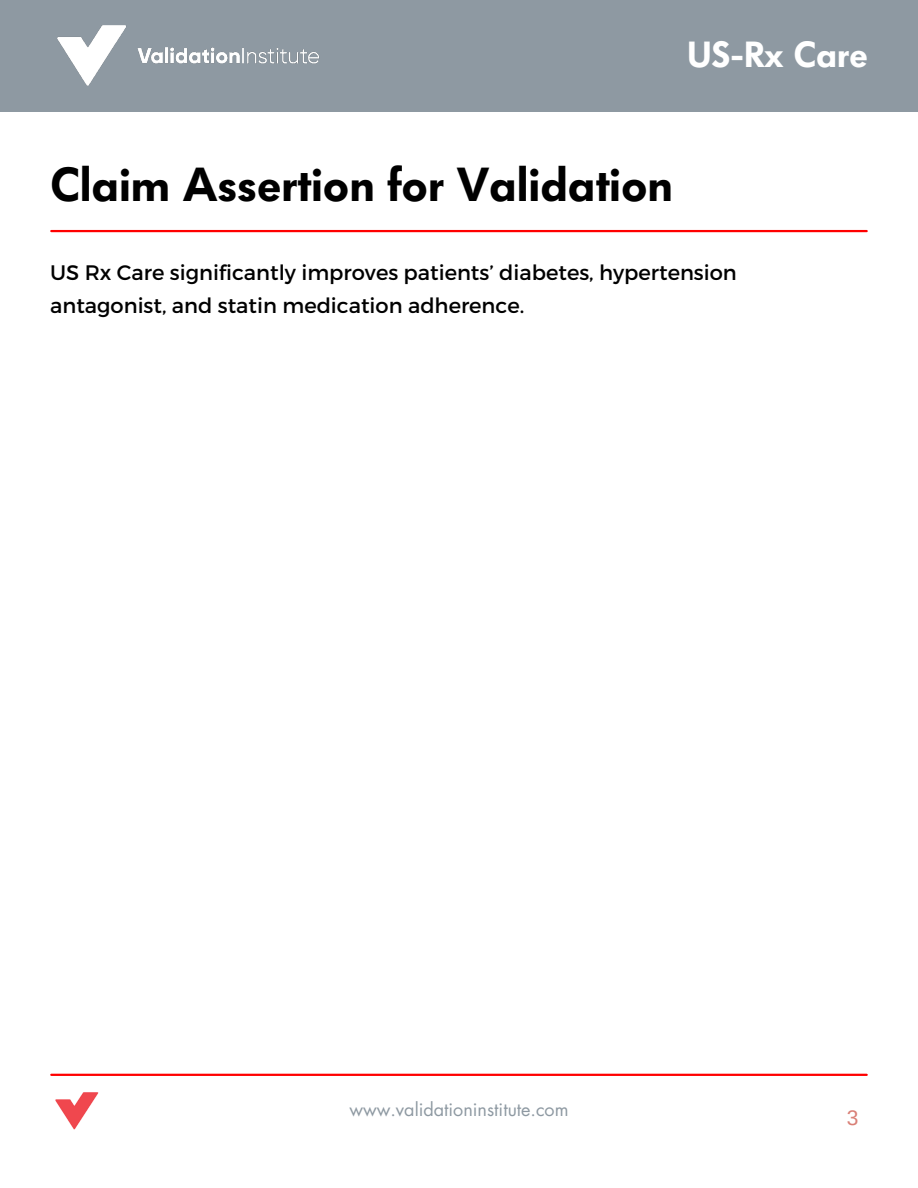
<style>
.page{position:relative;width:918px;height:1188px;background:#fff}
.page>*{position:absolute;margin:0;border:0;box-sizing:border-box;transform-origin:0 0}
.t1{font:600 47.25px "Futura BQ";color:#000}
.t2{font:600 36px "Futura BQ";color:#fff}
.t3{font:21px/32.7px "Montserrat";color:#000}
.t4{font:21px "Arimo";color:#d97f76}
.t5{font:18px "Futura LT";color:#8e99a2}
</style>
<div class="page">
<div style="left:0;top:0;width:918px;height:112px;background:#8e99a2"></div>
<img style="left:57px;top:25px;width:262px;height:61px">
<hr style="left:51px;top:1074px;width:816px;height:2px;background:#f00">
<img style="left:55px;top:1092px;width:44px;height:38px">
<hr style="left:51px;top:230px;width:816px;height:2px;background:#f00">
<p class="t2" style="left:687px;top:33px;width:182px">US-Rx Care</p>
<h1 class="t1" style="left:50px;top:157px;width:625px">Claim Assertion for Validation</h1>
<h2 class="t3" style="left:50px;top:255px;width:688px">US Rx Care significantly improves patients’ diabetes, hypertension antagonist, and statin medication adherence.</h2>
<h3 class="t5" style="left:349px;top:1098px;width:221px">www.validationinstitute.com</h3>
<p class="t4" style="left:847px;top:1106px;width:13px">3</p>
</div>
